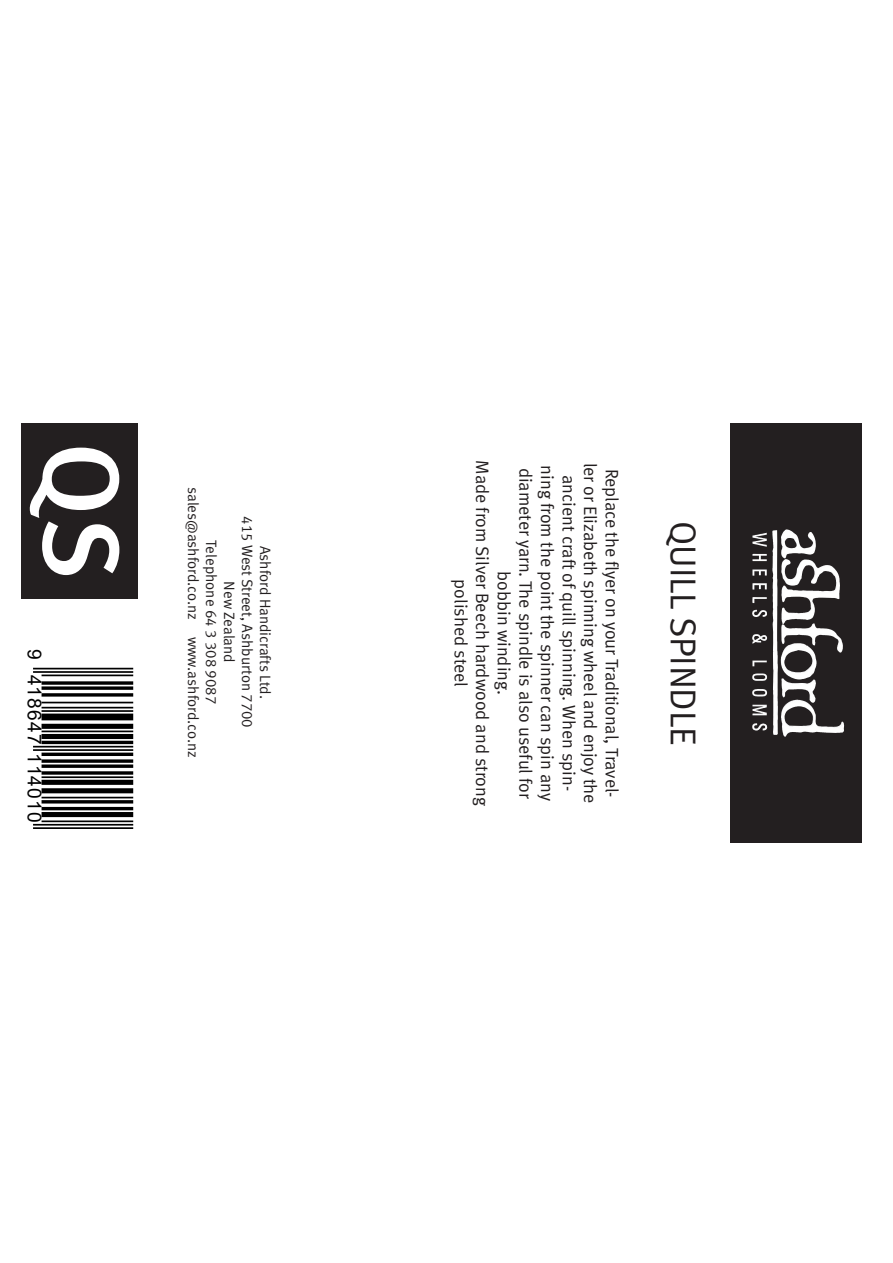
<style>
.page{position:relative;width:893px;height:1263px;background:#fff}
.page>*{position:absolute;margin:0;border:0;box-sizing:border-box;transform-origin:0 0}
.t1{font:108px "Meta Medium LF Caps";color:#fff}
.t2{font:36px "Meta Normal LF";color:#231f20}
.t3{font:19.2px "Arial";letter-spacing:.065em;color:#000}
.t4{font:18px/21.6px "Meta Normal LF";color:#231f20;text-align:center}
.t5{font:15px "Meta Normal LF";color:#231f20}
</style>
<div class="page">
<div style="left:730px;top:423px;width:131px;height:420px;background:#231f20"></div>
<div style="left:21px;top:423px;width:116px;height:176px;background:#231f20"></div>
<img style="left:781px;top:530px;width:35px;height:28px">
<svg style="left:33px;top:668px;width:100px;height:161px"></svg>
<p class="t1" style="left:143px;top:441px;width:141px;rotate:90deg">QS</p>
<p class="t3" style="left:48px;top:649px;width:175px;rotate:90deg">9 418647 114010</p>
<p class="t5" style="left:202px;top:487px;width:272px;rotate:90deg">sales@ashford.co.nz www.ashford.co.nz</p>
<p class="t5" style="left:256px;top:516px;width:213px;rotate:90deg">415 West Street, Ashburton 7700</p>
<p class="t5" style="left:220px;top:540px;width:165px;rotate:90deg">Telephone 64 3 308 9087</p>
<p class="t5" style="left:274px;top:546px;width:155px;rotate:90deg">Ashford Handicrafts Ltd.</p>
<p class="t5" style="left:238px;top:581px;width:83px;rotate:90deg">New Zealand</p>
<p class="t4" style="left:493px;top:460px;width:347px;rotate:90deg">Made from Silver Beech hardwood and strong polished steel</p>
<p class="t4" style="left:623px;top:463px;width:343px;rotate:90deg">Replace the flyer on your Traditional, Travel&shy;ler or Elizabeth spinning wheel and enjoy the ancient craft of quill spinning. When spin-</p>
<p class="t4" style="left:537px;top:468px;width:333px;rotate:90deg">diameter yarn. The spindle is also useful for</p>
<p class="t4" style="left:558px;top:465px;width:337px;rotate:90deg">ning from the point the spinner can spin any</p>
<p class="t4" style="left:515px;top:571px;width:125px;rotate:90deg">bobbin winding.</p>
<p class="t2" style="left:704px;top:521px;width:226px;rotate:90deg">QUILL SPINDLE</p>
</div>
